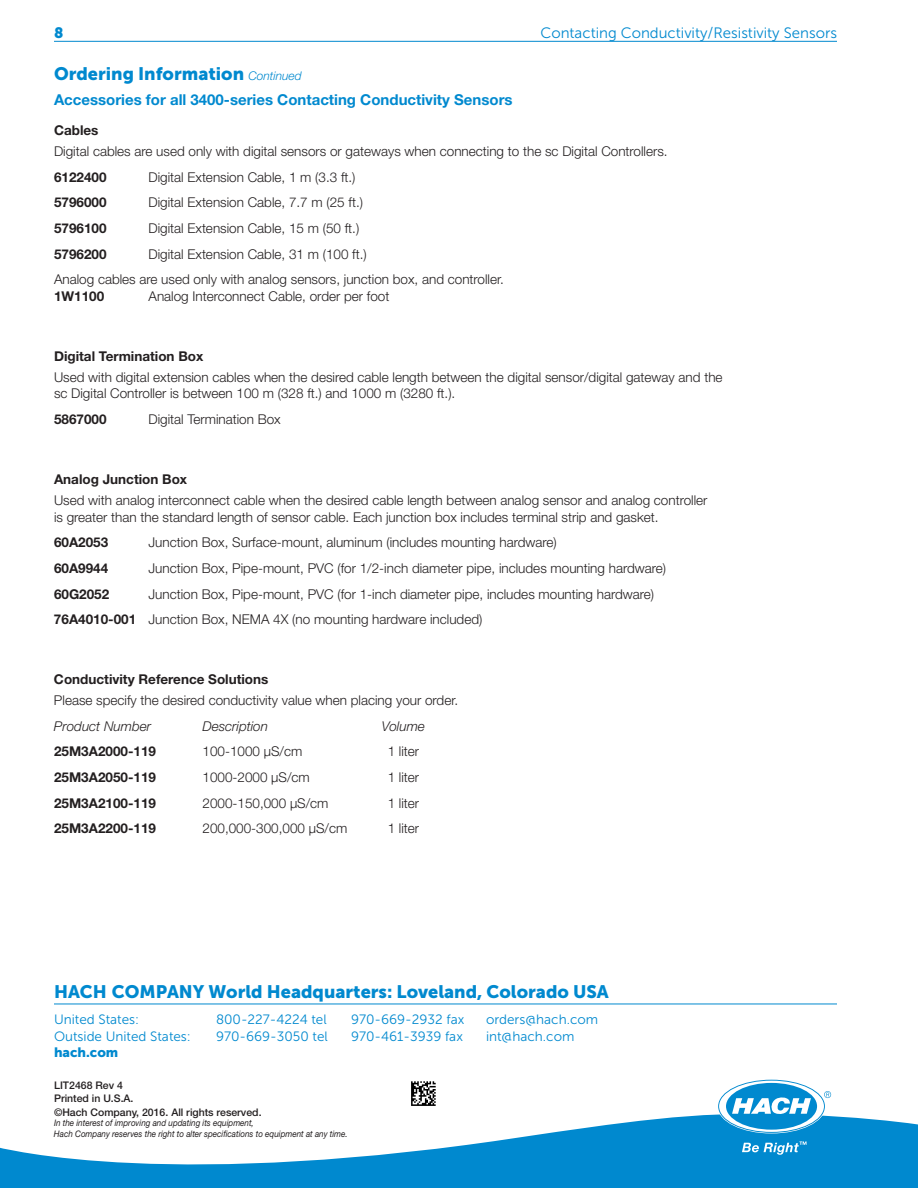
<style>
.page{position:relative;width:918px;height:1188px;background:#fff}
.page>*{position:absolute;margin:0;border:0;box-sizing:border-box;transform-origin:0 0}
.t1{font:18px "Museo Sans 900";color:#0089cf}
.t2{font:700 15px "Helvetica Neue LT Std";color:#0089cf}
.t3{font:15px "Museo Sans 300";color:#0089cf}
.t4{font:15px "Museo Sans 900";color:#0089cf}
.t5{font:300 13.5px/25.5px "Helvetica Neue LT Std";color:#231f20}
.t6{font:700 13.5px "Helvetica Neue LT Std";color:#231f20}
.t7{font:13.5px "Museo Sans 300";color:#0089cf}
.t8{font:italic 300 13.5px "Helvetica Neue LT Std";color:#231f20}
.t9{font:13.5px "Museo Sans 900";color:#0089cf}
.t10{font:500 10.5px/13.5px "Helvetica Neue LT Std";color:#231f20}
.t11{font:italic 9px/10.5px "Helvetica Neue LT Std";color:#231f20;scale:.9 1}
.s1{font-family:"Helvetica Neue LT Std";font-weight:300;font-style:italic;font-size:12px}
.s2{font-weight:700}
</style>
<div class="page">
<hr style="left:54px;top:41px;width:783px;height:1px;background:#0089cf">
<hr style="left:54px;top:1004px;width:783px;height:1px;background:#0089cf">
<svg style="left:0;top:1114px;width:918px;height:74px;fill:#0089cf"></svg>
<svg style="left:719px;top:1081px;width:112px;height:51px"></svg>
<svg style="left:742px;top:1141px;width:65px;height:14px"></svg>
<img style="left:411px;top:1081px;width:25px;height:25px">
<p class="t4" style="left:54px;top:24px;width:11px">8</p>
<p class="t3" style="left:540px;top:24px;width:298px">Contacting Conductivity/Resistivity Sensors</p>
<h1 class="t1" style="left:54px;top:64px;width:249px">Ordering Information <span class="s1">Continued</span></h1>
<p class="t2" style="left:54px;top:95px;width:460px">Accessories for all 3400-series Contacting Conductivity Sensors</p>
<p class="t6" style="left:54px;top:126px;width:46px">Cables</p>
<p class="t5" style="left:54px;top:140px;width:615px">Digital cables are used only with digital sensors or gateways when connecting to the sc Digital Controllers.</p>
<p class="t6" style="left:54px;top:172px;width:54px">6122400</p>
<p class="t5" style="left:148px;top:166px;width:209px">Digital Extension Cable, 1 m (3.3 ft.)</p>
<p class="t6" style="left:54px;top:198px;width:54px">5796000</p>
<p class="t5" style="left:149px;top:191px;width:216px">Digital Extension Cable, 7.7 m (25 ft.)</p>
<p class="t6" style="left:54px;top:223px;width:54px">5796100</p>
<p class="t5" style="left:149px;top:217px;width:212px">Digital Extension Cable, 15 m (50 ft.)</p>
<p class="t6" style="left:54px;top:249px;width:54px">5796200</p>
<p class="t5" style="left:54px;top:242px;width:451px;text-indent:94px">Digital Extension Cable, 31 m (100 ft.)<br>Analog cables are used only with analog sensors, junction box, and controller.</p>
<p class="t6" style="left:54px;top:291px;width:52px">1W1100</p>
<p class="t5" style="left:149px;top:284px;width:242px">Analog Interconnect Cable, order per foot</p>
<p class="t6" style="left:54px;top:351px;width:151px">Digital Termination Box</p>
<p class="t5" style="left:54px;top:370px;width:670px;line-height:16.5px">Used with digital extension cables when the desired cable length between the digital sensor/digital gateway and the sc Digital Controller is between 100 m (328 ft.) and 1000 m (3280 ft.).</p>
<p class="t6" style="left:54px;top:414px;width:54px">5867000</p>
<p class="t5" style="left:149px;top:408px;width:134px">Digital Termination Box</p>
<p class="t6" style="left:54px;top:475px;width:135px">Analog Junction Box</p>
<p class="t5" style="left:54px;top:494px;width:655px;line-height:16.5px">Used with analog interconnect cable when the desired cable length between analog sensor and analog controller is greater than the standard length of sensor cable. Each junction box includes terminal strip and gasket.</p>
<p class="t6" style="left:54px;top:538px;width:56px">60A2053</p>
<p class="t5" style="left:149px;top:531px;width:410px">Junction Box, Surface-mount, aluminum (includes mounting hardware)</p>
<p class="t6" style="left:54px;top:563px;width:56px">60A9944</p>
<p class="t5" style="left:148px;top:557px;width:519px">Junction Box, Pipe-mount, PVC (for 1/2-inch diameter pipe, includes mounting hardware)</p>
<p class="t6" style="left:54px;top:589px;width:57px">60G2052</p>
<p class="t5" style="left:54px;top:582px;width:602px;text-indent:95px">Junction Box, Pipe-mount, PVC (for 1-inch diameter pipe, includes mounting hardware)<br><span class="s2">76A4010-001</span> Junction Box, NEMA 4X (no mounting hardware included)</p>
<p class="t6" style="left:54px;top:675px;width:216px">Conductivity Reference Solutions</p>
<p class="t5" style="left:54px;top:689px;width:406px">Please specify the desired conductivity value when placing your order.</p>
<p class="t8" style="left:54px;top:721px;width:99px">Product Number</p>
<p class="t8" style="left:202px;top:721px;width:67px">Description</p>
<p class="t8" style="left:382px;top:721px;width:45px">Volume</p>
<p class="t6" style="left:54px;top:747px;width:104px">25M3A2000-119</p>
<p class="t5" style="left:202px;top:740px;width:101px">100-1000 µS/cm</p>
<p class="t5" style="left:388px;top:740px;width:33px">1 liter</p>
<p class="t6" style="left:54px;top:772px;width:104px">25M3A2050-119</p>
<p class="t5" style="left:203px;top:766px;width:109px">1000-2000 µS/cm</p>
<p class="t5" style="left:388px;top:766px;width:33px">1 liter</p>
<p class="t6" style="left:54px;top:798px;width:104px">25M3A2100-119</p>
<p class="t5" style="left:203px;top:791px;width:128px">2000-150,000 µS/cm</p>
<p class="t5" style="left:388px;top:791px;width:33px">1 liter</p>
<p class="t6" style="left:54px;top:824px;width:104px">25M3A2200-119</p>
<p class="t5" style="left:203px;top:817px;width:146px">200,000-300,000 µS/cm</p>
<p class="t5" style="left:388px;top:817px;width:33px">1 liter</p>
<h1 class="t1" style="left:54px;top:982px;width:556px">HACH COMPANY World Headquarters: Loveland, Colorado USA</h1>
<p class="t7" style="left:54px;top:1011px;width:87px">United States:</p>
<p class="t7" style="left:216px;top:1011px;width:112px">800-227-4224 tel</p>
<p class="t7" style="left:351px;top:1011px;width:115px">970-669-2932 fax</p>
<p class="t7" style="left:486px;top:1011px;width:114px">orders@hach.com</p>
<p class="t7" style="left:54px;top:1028px;width:138px">Outside United States:</p>
<p class="t7" style="left:216px;top:1028px;width:113px">970-669-3050 tel</p>
<p class="t7" style="left:351px;top:1028px;width:113px">970-461-3939 fax</p>
<p class="t7" style="left:486px;top:1028px;width:90px">int@hach.com</p>
<p class="t9" style="left:54px;top:1044px;width:66px">hach.com</p>
<p class="t10" style="left:54px;top:1080px;width:209px">LIT2468 Rev 4<br>Printed in U.S.A.<br>©Hach Company, 2016. All rights reserved.</p>
<p class="t11" style="left:54px;top:1119px;width:328px">In the interest of improving and updating its equipment,<br>Hach Company reserves the right to alter specifications to equipment at any time.</p>
</div>
